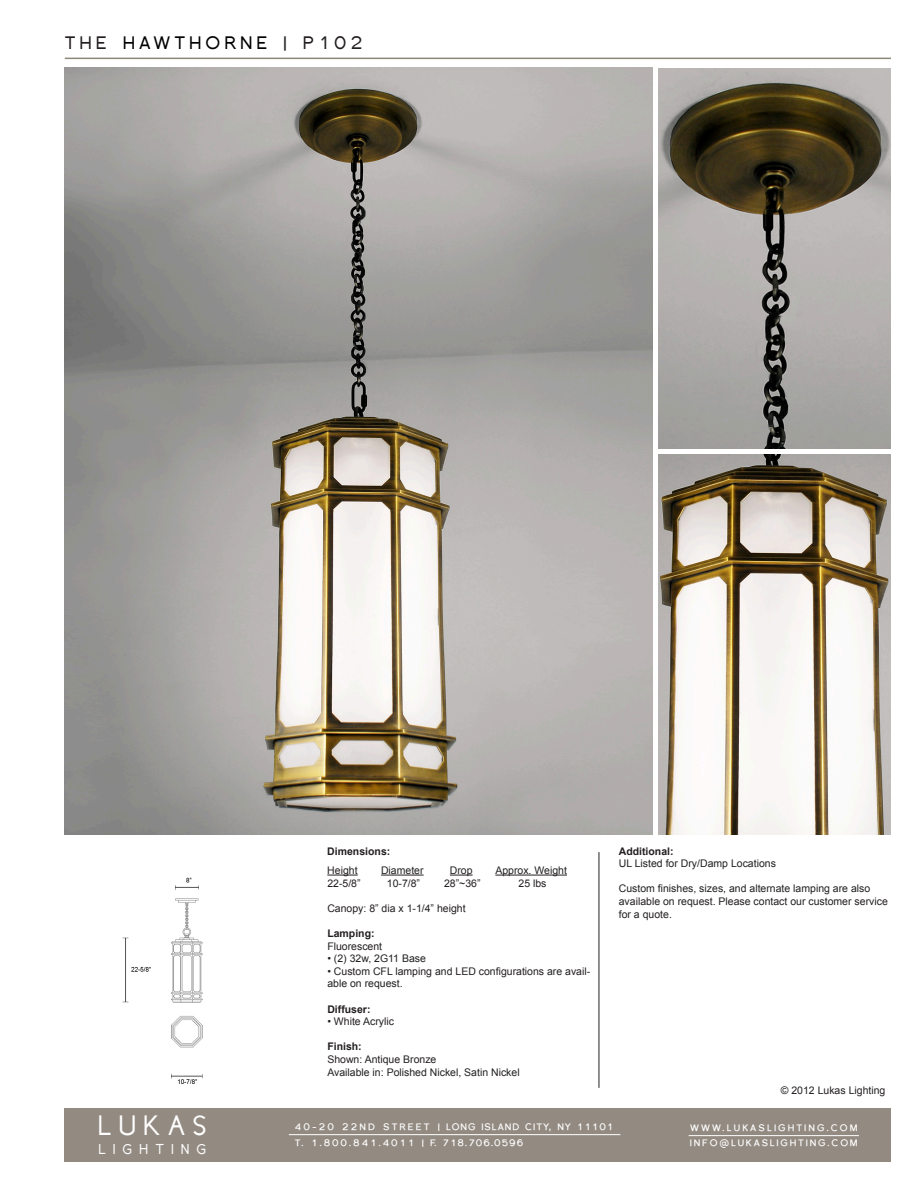
<style>
.page{position:relative;width:918px;height:1188px;background:#fff}
.page>*{position:absolute;margin:0;border:0;box-sizing:border-box;transform-origin:0 0}
.t1{font:28.5px "Cicle Gordita";letter-spacing:.27em;color:#fff}
.t2{font:18px "Florencesans";letter-spacing:.22em;color:#000}
.t3{font:14.7px "Cicle Gordita";letter-spacing:.48em;color:#fff;scale:1.05 1}
.t4{font:10.5px/12.6px "Arial";color:#231f20}
.t5{font:700 10.5px "Arial";color:#231f20}
.t6{font:700 9.3px/16.5px "Florencesans";letter-spacing:.1em;color:#fff}
.t7{font:700 9.3px/15px "Florencesans";letter-spacing:.195em;color:#fff}
.s1{color:#231f20}
</style>
<div class="page">
<img style="left:659px;top:68px;width:232px;height:381px">
<img style="left:659px;top:454px;width:232px;height:381px">
<img style="left:122px;top:877px;width:81px;height:207px">
<hr style="left:65px;top:58px;width:826px;height:1px;background:#8e887a">
<hr style="left:327px;top:875px;width:31px;height:1px;background:#231f20">
<hr style="left:381px;top:875px;width:43px;height:1px;background:#231f20">
<svg style="left:450px;top:875px;width:23px;height:1px"></svg>
<hr style="left:495px;top:875px;width:72px;height:1px;background:#231f20">
<img style="left:64px;top:68px;width:589px;height:767px">
<hr style="left:599px;top:852px;width:1px;height:236px;background:#231f20">
<div style="left:65px;top:1108px;width:826px;height:54px;background:#938b82"></div>
<hr style="left:689px;top:1135px;width:170px;height:1px;background:#fff">
<hr style="left:289px;top:1134px;width:331px;height:1px;background:#fff">
<h2 class="t2" style="left:65px;top:34px;width:299px"><span class="s1">THE</span> HAWTHORNE <span class="s1">| P102</span></h2>
<p class="t5" style="left:327px;top:844px;width:65px">Dimensions:</p>
<p class="t4" style="left:327px;top:864px;width:32px">Height</p>
<p class="t4" style="left:381px;top:864px;width:44px">Diameter</p>
<p class="t4" style="left:450px;top:864px;width:24px">Drop</p>
<p class="t4" style="left:495px;top:864px;width:73px">Approx. Weight</p>
<p class="t4" style="left:327px;top:877px;width:35px">22-5/8”</p>
<p class="t4" style="left:387px;top:877px;width:35px">10-7/8”</p>
<p class="t4" style="left:444px;top:877px;width:38px">28”~36”</p>
<p class="t4" style="left:519px;top:877px;width:30px">25 lbs</p>
<p class="t4" style="left:327px;top:902px;width:140px">Canopy: 8” dia x 1-1/4” height</p>
<p class="t5" style="left:327px;top:926px;width:49px">Lamping:</p>
<p class="t4" style="left:327px;top:940px;width:56px">Fluorescent</p>
<p class="t4" style="left:327px;top:952px;width:100px">• (2) 32w, 2G11 Base</p>
<p class="t4" style="left:327px;top:965px;width:264px">• Custom CFL lamping and LED configurations are avail&shy;able on request.</p>
<p class="t5" style="left:327px;top:1002px;width:45px">Diffuser:</p>
<p class="t4" style="left:327px;top:1015px;width:68px">• White Acrylic</p>
<p class="t5" style="left:327px;top:1040px;width:36px">Finish:</p>
<p class="t4" style="left:327px;top:1053px;width:194px">Shown: Antique Bronze<br>Available in: Polished Nickel, Satin Nickel</p>
<p class="t5" style="left:619px;top:844px;width:56px">Additional:</p>
<p class="t4" style="left:619px;top:857px;width:159px">UL Listed for Dry/Damp Locations</p>
<p class="t4" style="left:619px;top:883px;width:271px">Custom finishes, sizes, and alternate lamping are also available on request. Please contact our customer service for a quote.</p>
<p class="t4" style="left:781px;top:1084px;width:106px">© 2012 Lukas Lighting</p>
<h1 class="t1" style="left:98px;top:1111px;width:110px">LUKAS</h1>
<h3 class="t3" style="left:99px;top:1141px;width:104px">LIGHTING</h3>
<p class="t6" style="left:295px;top:1118px;width:320px">40-20 22ND STREET | LONG ISLAND CITY, NY 11101<br>T. 1.800.841.4011 | F. 718.706.0596</p>
<p class="t7" style="left:690px;top:1120px;width:170px">WWW.LUKASLIGHTING.COM<br>INFO@LUKASLIGHTING.COM</p>
</div>
